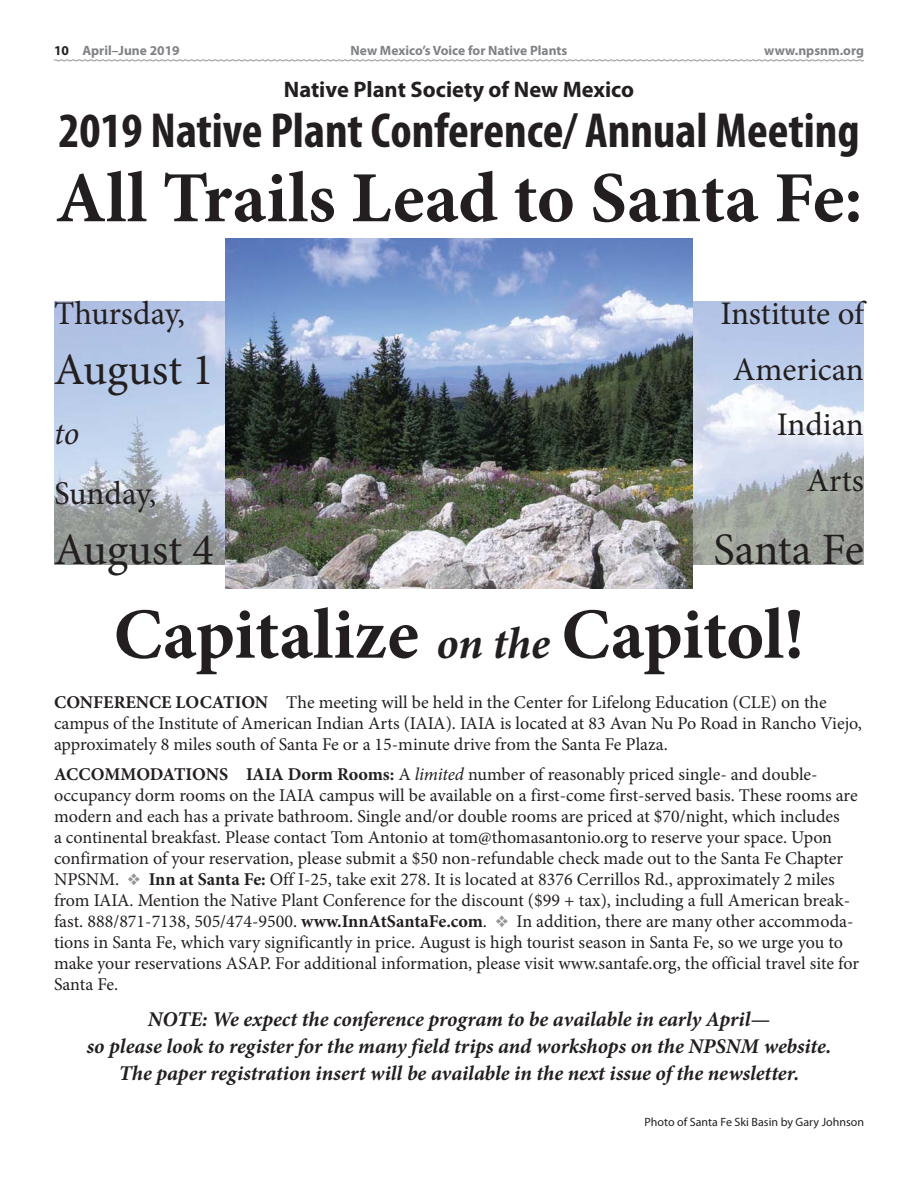
<style>
.page{position:relative;width:918px;height:1188px;background:#fff}
.page>*{position:absolute;margin:0;border:0;box-sizing:border-box;transform-origin:0 0}
.t1{font:700 72px "Minion Pro";color:#231f20}
.t2{font:700 condensed 49.5px "Myriad Pro";color:#231f20}
.t3{font:45px "Minion Pro";color:#231f20}
.t4{font:33px/55.5px "Minion Pro";letter-spacing:-.005em;color:#231f20;text-align:right}
.t5{font:italic 33px "Minion Pro";color:#231f20}
.t6{font:700 22.5px "Myriad Pro";color:#231f20}
.t7{font:italic 700 21px/27px "Minion Pro";color:#231f20;text-align:center}
.t8{font:18px/21px "Minion Pro";color:#231f20}
.t9{font:700 13.5px "Myriad Pro";color:#808285}
.t10{font:12px "Myriad Pro";color:#231f20}
.s1{color:#231f20}
.s2{font-style:italic;font-size:45px}
.s3{font-weight:700}
.s4{font-style:italic}
.s5{color:#939598}
</style>
<div class="page">
<svg style="left:54px;top:59px;width:810px;height:3px"></svg>
<img style="left:54px;top:302px;width:810px;height:262px">
<img style="left:226px;top:238px;width:466px;height:350px">
<p class="t9" style="left:54px;top:46px;width:127px"><span class="s1">10</span> April–June 2019</p>
<p class="t9" style="left:351px;top:46px;width:218px">New Mexico’s Voice for Native Plants</p>
<p class="t9" style="left:764px;top:46px;width:101px">www.npsnm.org</p>
<p class="t6" style="left:284px;top:81px;width:352px">Native Plant Society of New Mexico</p>
<h2 class="t2" style="left:58px;top:112px;width:803px">2019 Native Plant Conference/ Annual Meeting</h2>
<h1 class="t1" style="left:55px;top:170px;width:809px">All Trails Lead to Santa Fe:</h1>
<h3 class="t4" style="left:54px;top:289px;width:132px">Thursday,</h3>
<h3 class="t3" style="left:54px;top:352px;width:161px">August 1</h3>
<h3 class="t5" style="left:54px;top:421px;width:27px">to</h3>
<h3 class="t4" style="left:54px;top:469px;width:104px">Sunday,</h3>
<h3 class="t3" style="left:54px;top:532px;width:161px">August 4</h3>
<h3 class="t4" style="left:720px;top:289px;width:145px">Institute of<br>American<br>Indian<br>Arts</h3>
<h3 class="t3" style="left:714px;top:532px;width:152px">Santa Fe</h3>
<h1 class="t1" style="left:114px;top:606px;width:692px">Capitalize <span class="s2">on the</span> Capitol!</h1>
<p class="t8" style="left:54px;top:694px;width:810px"><span class="s3">CONFERENCE LOCATION</span> The meeting will be held in the Center for Lifelong Education (CLE) on the campus of the Institute of American Indian Arts (IAIA). IAIA is located at 83 Avan Nu Po Road in Rancho Viejo, approximately 8 miles south of Santa Fe or a 15-minute drive from the Santa Fe Plaza.</p>
<p class="t8" style="left:54px;top:766px;width:807px"><span class="s3">ACCOMMODATIONS IAIA Dorm Rooms:</span> A <span class="s4">limited</span> number of reasonably priced single- and double&shy;occupancy dorm rooms on the IAIA campus will be available on a first-come first-served basis. These rooms are modern and each has a private bathroom. Single and/or double rooms are priced at $70/night, which includes<br>a continental breakfast. Please contact Tom Antonio at tom@thomasantonio.org to reserve your space. Upon confirmation of your reservation, please submit a $50 non-refundable check made out to the Santa Fe Chapter NPSNM. <span class="s5">❖</span> <span class="s3">Inn at Santa Fe:</span> Off I-25, take exit 278. It is located at 8376 Cerrillos Rd., approximately 2 miles from IAIA. Mention the Native Plant Conference for the discount ($99 + tax), including a full American break&shy;fast. 888/871-7138, 505/474-9500. <span class="s3">www.InnAtSantaFe.com</span>. <span class="s5">❖</span> In addition, there are many other accommoda&shy;tions in Santa Fe, which vary significantly in price. August is high tourist season in Santa Fe, so we urge you to make your reservations ASAP. For additional information, please visit www.santafe.org, the official travel site for Santa Fe.</p>
<p class="t7" style="left:87px;top:1008px;width:746px">NOTE: We expect the conference program to be available in early April—<br>so please look to register for the many field trips and workshops on the NPSNM website.<br>The paper registration insert will be available in the next issue of the newsletter.</p>
<p class="t10" style="left:645px;top:1117px;width:221px">Photo of Santa Fe Ski Basin by Gary Johnson</p>
</div>
